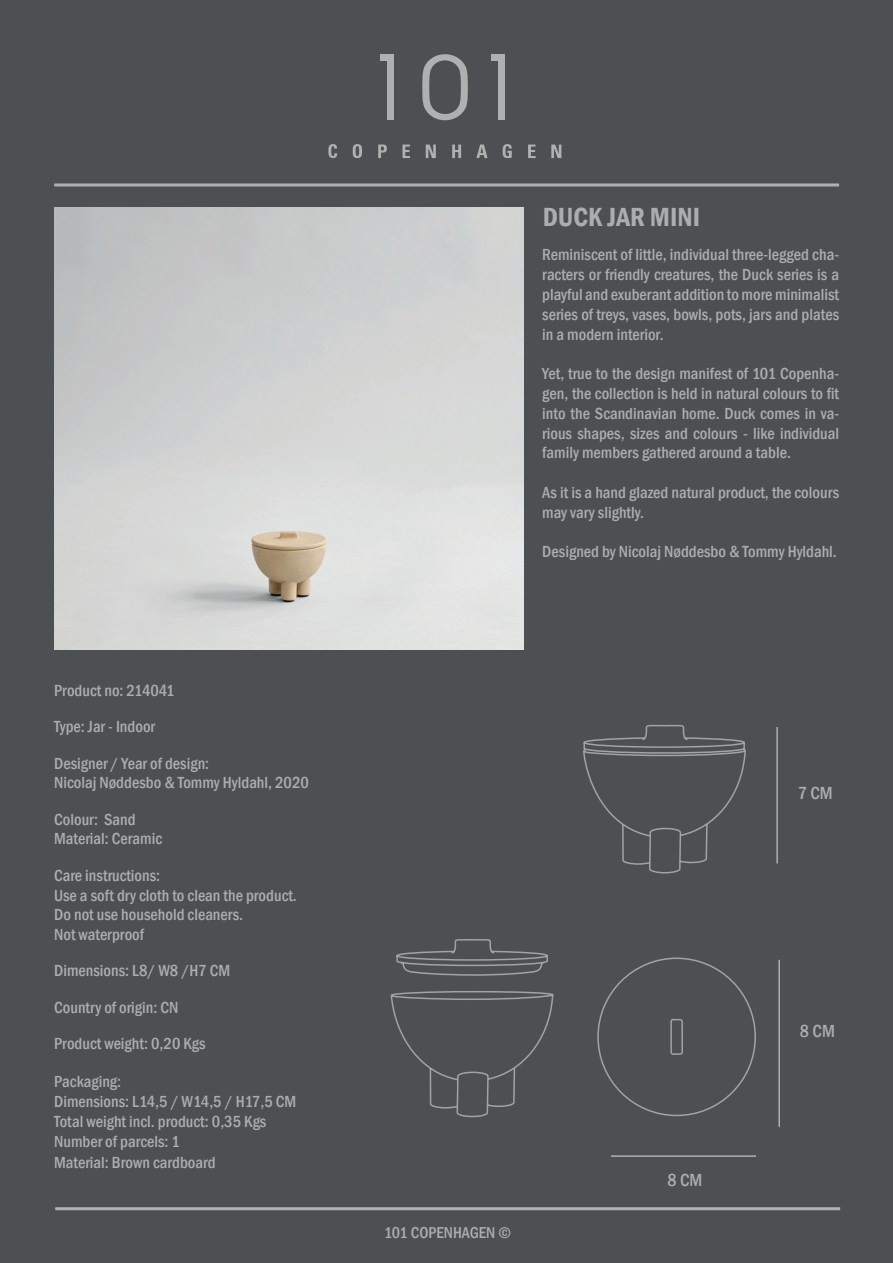
<style>
.page{position:relative;width:893px;height:1263px;background:#4c5053}
.page>*{position:absolute;margin:0;border:0;box-sizing:border-box;transform-origin:0 0}
.t1{font:600 condensed 27px "Franklin Gothic";color:#abaeaf}
.t2{font:500 condensed 18px "Franklin Gothic";color:#abaeaf}
.t3{font:500 condensed 16.5px/19.8px "Franklin Gothic";color:#abaeaf}
.t4{font:500 condensed 16.2px "Franklin Gothic";color:#abaeaf}
</style>
<div class="page">
<img style="left:54px;top:207px;width:469px;height:442px">
<svg style="left:422px;top:54px;width:46px;height:66px"></svg>
<div style="left:498px;top:58px;width:6px;height:62px;background:#adb1b1"></div>
<div style="left:491px;top:54px;width:13px;height:7px;background:#adb1b1"></div>
<div style="left:387px;top:58px;width:7px;height:62px;background:#adb1b1"></div>
<div style="left:380px;top:54px;width:13px;height:7px;background:#adb1b1"></div>
<svg style="left:328px;top:144px;width:9px;height:14px"></svg>
<svg style="left:353px;top:144px;width:9px;height:14px"></svg>
<svg style="left:378px;top:145px;width:9px;height:13px"></svg>
<svg style="left:402px;top:145px;width:8px;height:13px"></svg>
<svg style="left:426px;top:145px;width:10px;height:13px"></svg>
<svg style="left:452px;top:145px;width:9px;height:13px"></svg>
<svg style="left:476px;top:145px;width:12px;height:13px"></svg>
<svg style="left:503px;top:144px;width:9px;height:14px"></svg>
<svg style="left:528px;top:145px;width:8px;height:13px"></svg>
<svg style="left:551px;top:145px;width:10px;height:13px"></svg>
<hr style="left:54px;top:183px;width:785px;height:3px;background:#adb1b1">
<hr style="left:55px;top:1207px;width:785px;height:3px;background:#adb1b1">
<hr style="left:778px;top:960px;width:2px;height:167px;background:#adb1b1">
<hr style="left:776px;top:727px;width:2px;height:136px;background:#adb1b1">
<svg style="left:390px;top:724px;width:367px;height:487px"></svg>
<p class="t3" style="left:54px;top:680px;width:122px">Product no: 214041</p>
<p class="t3" style="left:54px;top:708px;width:157px;line-height:36.3px">Type: Jar - Indoor<br>Designer / Year of design:</p>
<p class="t3" style="left:54px;top:773px;width:256px">Nicolaj Nøddesbo &amp; Tommy Hyldahl, 2020</p>
<p class="t3" style="left:54px;top:809px;width:109px">Colour: Sand<br>Material: Ceramic</p>
<p class="t3" style="left:54px;top:865px;width:244px">Care instructions:<br>Use a soft dry cloth to clean the product.<br>Do not use household cleaners.<br>Not waterproof</p>
<p class="t3" style="left:54px;top:961px;width:178px">Dimensions: L8/ W8 /H7 CM</p>
<p class="t3" style="left:54px;top:997px;width:126px">Country of origin: CN</p>
<p class="t3" style="left:54px;top:1033px;width:153px">Product weight: 0,20 Kgs</p>
<p class="t3" style="left:54px;top:1072px;width:244px">Packaging:<br>Dimensions: L14,5 / W14,5 / H17,5 CM<br>Total weight incl. product: 0,35 Kgs<br>Number of parcels: 1</p>
<p class="t3" style="left:54px;top:1152px;width:163px">Material: Brown cardboard</p>
<h1 class="t1" style="left:543px;top:199px;width:159px">DUCK JAR MINI</h1>
<p class="t3" style="left:542px;top:245px;width:298px;text-align:justify">Reminiscent of little, individual three-legged cha&shy;racters or friendly creatures, the Duck series is a playful and exuberant addition to more minimalist series of treys, vases, bowls, pots, jars and plates in a modern interior.</p>
<p class="t3" style="left:542px;top:364px;width:298px;text-align:justify">Yet, true to the design manifest of 101 Copenha&shy;gen, the collection is held in natural colours to fit into the Scandinavian home. Duck comes in va&shy;rious shapes, sizes and colours - like individual family members gathered around a table.</p>
<p class="t3" style="left:542px;top:482px;width:298px">As it is a hand glazed natural product, the colours may vary slightly.</p>
<p class="t3" style="left:542px;top:542px;width:296px">Designed by Nicolaj Nøddesbo &amp; Tommy Hyldahl.</p>
<p class="t4" style="left:384px;top:1222px;width:128px">101 COPENHAGEN ©</p>
<p class="t2" style="left:667px;top:1168px;width:36px">8 CM</p>
<p class="t2" style="left:798px;top:781px;width:36px">7 CM</p>
<p class="t2" style="left:800px;top:1019px;width:36px">8 CM</p>
</div>
